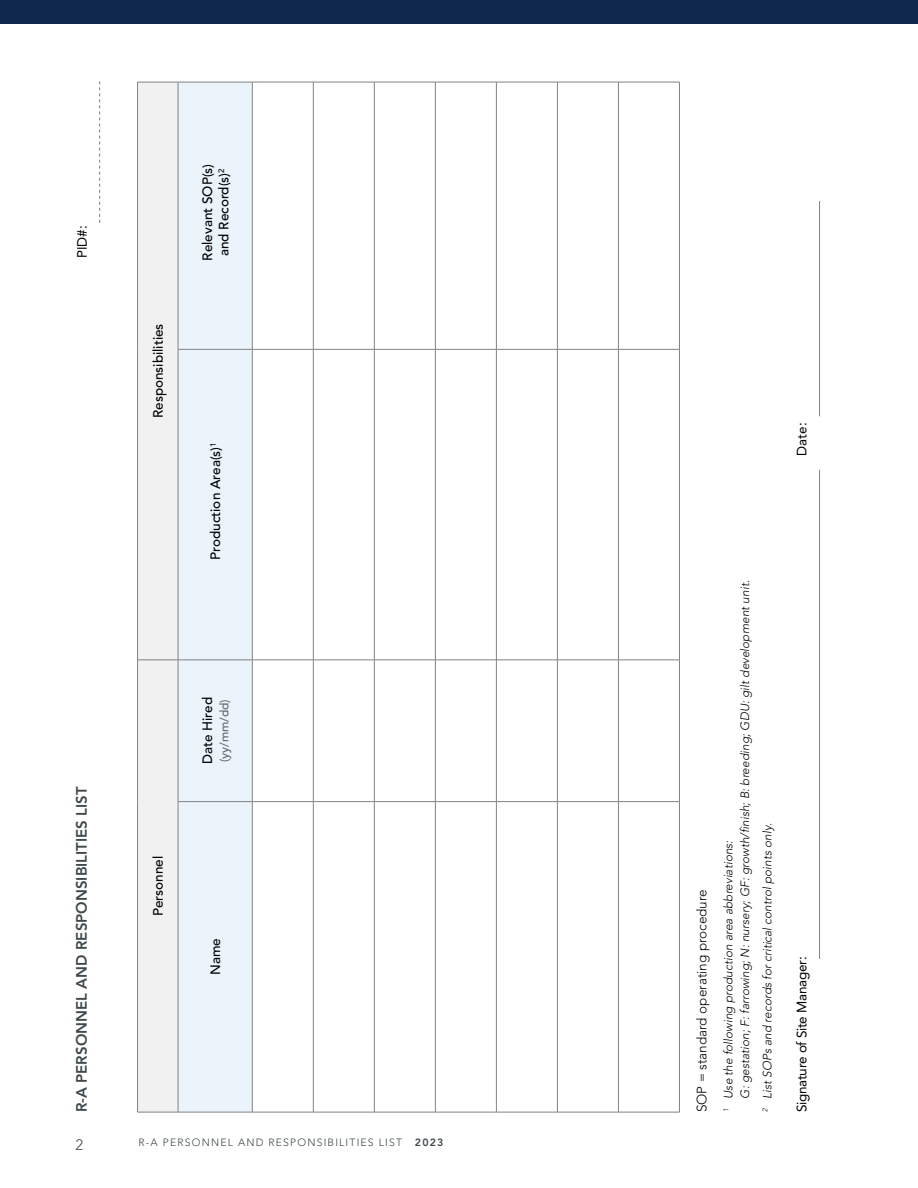
<style>
.page{position:relative;width:918px;height:1188px;background:#fff}
.page>*{position:absolute;margin:0;border:0;box-sizing:border-box;transform-origin:0 0}
.t1{font:800 15px "Avenir LT Pro";color:#3f494d}
.t2{font:300 15px "Avenir LT Pro";color:#3f494d}
.t3{font:500 13.5px/16.5px "Avenir LT Pro";color:#000;text-align:center}
.t4{font:13.5px "Avenir LT Pro";letter-spacing:-.02em;color:#000}
.t5{font:300 13.5px "Avenir LT Pro";color:#000}
.t6{font:italic 300 12px/16.5px "Avenir LT Pro";color:#000}
.t7{font:500 12px "Avenir LT Pro";color:#636466}
.t8{font:300 10.5px "Avenir LT Pro";letter-spacing:.11em;color:#3f494d}
.s1{font-weight:800}
</style>
<div class="page">
<div style="left:0;top:0;width:918px;height:24px;background:#10284c"></div>
<div style="left:138px;top:83px;width:40px;height:1029px;background:#f1f1f2"></div>
<div style="left:179px;top:83px;width:73px;height:1029px;background:#ebf4fb"></div>
<hr style="left:137px;top:349px;width:1px;height:311px;background:#808285">
<hr style="left:137px;top:82px;width:1px;height:267px;background:#808285">
<hr style="left:252px;top:1112px;width:61px;height:1px;background:#808285">
<hr style="left:313px;top:802px;width:1px;height:310px;background:#808285">
<hr style="left:314px;top:1112px;width:60px;height:1px;background:#808285">
<hr style="left:313px;top:349px;width:1px;height:311px;background:#808285">
<hr style="left:313px;top:82px;width:1px;height:267px;background:#808285">
<hr style="left:374px;top:802px;width:1px;height:310px;background:#808285">
<hr style="left:375px;top:1112px;width:60px;height:1px;background:#808285">
<hr style="left:374px;top:349px;width:1px;height:311px;background:#808285">
<hr style="left:374px;top:82px;width:1px;height:267px;background:#808285">
<hr style="left:435px;top:802px;width:1px;height:310px;background:#808285">
<hr style="left:436px;top:1112px;width:60px;height:1px;background:#808285">
<hr style="left:435px;top:349px;width:1px;height:311px;background:#808285">
<hr style="left:435px;top:82px;width:1px;height:267px;background:#808285">
<hr style="left:496px;top:802px;width:1px;height:310px;background:#808285">
<hr style="left:497px;top:1112px;width:60px;height:1px;background:#808285">
<hr style="left:496px;top:349px;width:1px;height:311px;background:#808285">
<hr style="left:496px;top:82px;width:1px;height:267px;background:#808285">
<hr style="left:557px;top:802px;width:1px;height:310px;background:#808285">
<hr style="left:558px;top:1112px;width:60px;height:1px;background:#808285">
<hr style="left:557px;top:349px;width:1px;height:311px;background:#808285">
<hr style="left:557px;top:82px;width:1px;height:267px;background:#808285">
<hr style="left:618px;top:802px;width:1px;height:310px;background:#808285">
<hr style="left:619px;top:1112px;width:60px;height:1px;background:#808285">
<hr style="left:618px;top:349px;width:1px;height:311px;background:#808285">
<hr style="left:618px;top:82px;width:1px;height:267px;background:#808285">
<hr style="left:679px;top:802px;width:1px;height:310px;background:#808285">
<hr style="left:679px;top:349px;width:1px;height:311px;background:#808285">
<hr style="left:679px;top:82px;width:1px;height:267px;background:#808285">
<hr style="left:137px;top:802px;width:1px;height:310px;background:#808285">
<hr style="left:138px;top:1112px;width:40px;height:1px;background:#808285">
<hr style="left:137px;top:660px;width:1px;height:142px;background:#808285">
<hr style="left:138px;top:660px;width:40px;height:1px;background:#808285">
<hr style="left:178px;top:802px;width:1px;height:310px;background:#808285">
<hr style="left:178px;top:1112px;width:74px;height:1px;background:#808285">
<hr style="left:252px;top:802px;width:1px;height:310px;background:#808285">
<hr style="left:178px;top:349px;width:1px;height:311px;background:#808285">
<hr style="left:178px;top:82px;width:1px;height:267px;background:#808285">
<hr style="left:252px;top:349px;width:1px;height:311px;background:#808285">
<hr style="left:252px;top:82px;width:1px;height:267px;background:#808285">
<hr style="left:138px;top:82px;width:40px;height:1px;background:#808285">
<hr style="left:178px;top:349px;width:74px;height:1px;background:#808285">
<hr style="left:178px;top:82px;width:74px;height:1px;background:#808285">
<hr style="left:252px;top:349px;width:61px;height:1px;background:#808285">
<hr style="left:252px;top:82px;width:61px;height:1px;background:#808285">
<hr style="left:314px;top:349px;width:60px;height:1px;background:#808285">
<hr style="left:314px;top:82px;width:60px;height:1px;background:#808285">
<hr style="left:375px;top:349px;width:60px;height:1px;background:#808285">
<hr style="left:375px;top:82px;width:60px;height:1px;background:#808285">
<hr style="left:436px;top:349px;width:60px;height:1px;background:#808285">
<hr style="left:436px;top:82px;width:60px;height:1px;background:#808285">
<hr style="left:497px;top:349px;width:60px;height:1px;background:#808285">
<hr style="left:497px;top:82px;width:60px;height:1px;background:#808285">
<hr style="left:558px;top:349px;width:60px;height:1px;background:#808285">
<hr style="left:558px;top:82px;width:60px;height:1px;background:#808285">
<hr style="left:619px;top:349px;width:60px;height:1px;background:#808285">
<hr style="left:619px;top:82px;width:60px;height:1px;background:#808285">
<hr style="left:178px;top:660px;width:1px;height:142px;background:#808285">
<hr style="left:178px;top:801px;width:74px;height:1px;background:#808285">
<hr style="left:178px;top:660px;width:74px;height:1px;background:#808285">
<hr style="left:252px;top:660px;width:1px;height:142px;background:#808285">
<hr style="left:252px;top:801px;width:61px;height:1px;background:#808285">
<hr style="left:252px;top:660px;width:61px;height:1px;background:#808285">
<hr style="left:313px;top:660px;width:1px;height:142px;background:#808285">
<hr style="left:314px;top:801px;width:60px;height:1px;background:#808285">
<hr style="left:314px;top:660px;width:60px;height:1px;background:#808285">
<hr style="left:374px;top:660px;width:1px;height:142px;background:#808285">
<hr style="left:375px;top:801px;width:60px;height:1px;background:#808285">
<hr style="left:375px;top:660px;width:60px;height:1px;background:#808285">
<hr style="left:435px;top:660px;width:1px;height:142px;background:#808285">
<hr style="left:436px;top:801px;width:60px;height:1px;background:#808285">
<hr style="left:436px;top:660px;width:60px;height:1px;background:#808285">
<hr style="left:496px;top:660px;width:1px;height:142px;background:#808285">
<hr style="left:497px;top:801px;width:60px;height:1px;background:#808285">
<hr style="left:497px;top:660px;width:60px;height:1px;background:#808285">
<hr style="left:557px;top:660px;width:1px;height:142px;background:#808285">
<hr style="left:558px;top:801px;width:60px;height:1px;background:#808285">
<hr style="left:558px;top:660px;width:60px;height:1px;background:#808285">
<hr style="left:618px;top:660px;width:1px;height:142px;background:#808285">
<hr style="left:619px;top:801px;width:60px;height:1px;background:#808285">
<hr style="left:619px;top:660px;width:60px;height:1px;background:#808285">
<hr style="left:679px;top:660px;width:1px;height:142px;background:#808285">
<hr style="left:819px;top:470px;width:1px;height:489px;background:#808285">
<hr style="left:819px;top:201px;width:1px;height:215px;background:#808285">
<svg style="left:99px;top:81px;width:1px;height:142px"></svg>
<p class="t4" style="left:74px;top:258px;width:34px;rotate:-90deg">PID#:</p>
<p class="t1" style="left:73px;top:1112px;width:327px;rotate:-90deg">R-A PERSONNEL AND RESPONSIBILITIES LIST</p>
<p class="t3" style="left:150px;top:418px;width:96px;rotate:-90deg">Responsibilities</p>
<p class="t3" style="left:199px;top:261px;width:98px;rotate:-90deg">Relevant SOP(s) and Record(s)<sup>2</sup></p>
<p class="t3" style="left:208px;top:560px;width:119px;rotate:-90deg">Production Area(s)<sup>1</sup></p>
<p class="t3" style="left:150px;top:916px;width:62px;rotate:-90deg">Personnel</p>
<p class="t3" style="left:199px;top:764px;width:69px;rotate:-90deg">Date Hired</p>
<p class="t7" style="left:217px;top:762px;width:64px;rotate:-90deg">(yy/mm/dd)</p>
<p class="t3" style="left:208px;top:975px;width:38px;rotate:-90deg">Name</p>
<p class="t2" style="left:76px;top:1136px;width:9px">2</p>
<p class="t8" style="left:139px;top:1136px;width:306px">R-A PERSONNEL AND RESPONSIBILITIES LIST <span class="s1">2023</span></p>
<p class="t4" style="left:794px;top:456px;width:35px;rotate:-90deg">Date:</p>
<p class="t5" style="left:694px;top:1112px;width:224px;rotate:-90deg">SOP = standard operating procedure</p>
<p class="t6" style="left:720px;top:1099px;width:520px;text-indent:-14px;rotate:-90deg"><sup>1</sup> Use the following production area abbreviations:<br>G: gestation; F: farrowing; N: nursery; GF: growth/finish; B: breeding; GDU: gilt development unit.</p>
<p class="t6" style="left:759px;top:1112px;width:291px;rotate:-90deg"><sup>2</sup> List SOPs and records for critical control points only.</p>
<p class="t4" style="left:794px;top:1112px;width:157px;rotate:-90deg">Signature of Site Manager:</p>
</div>
